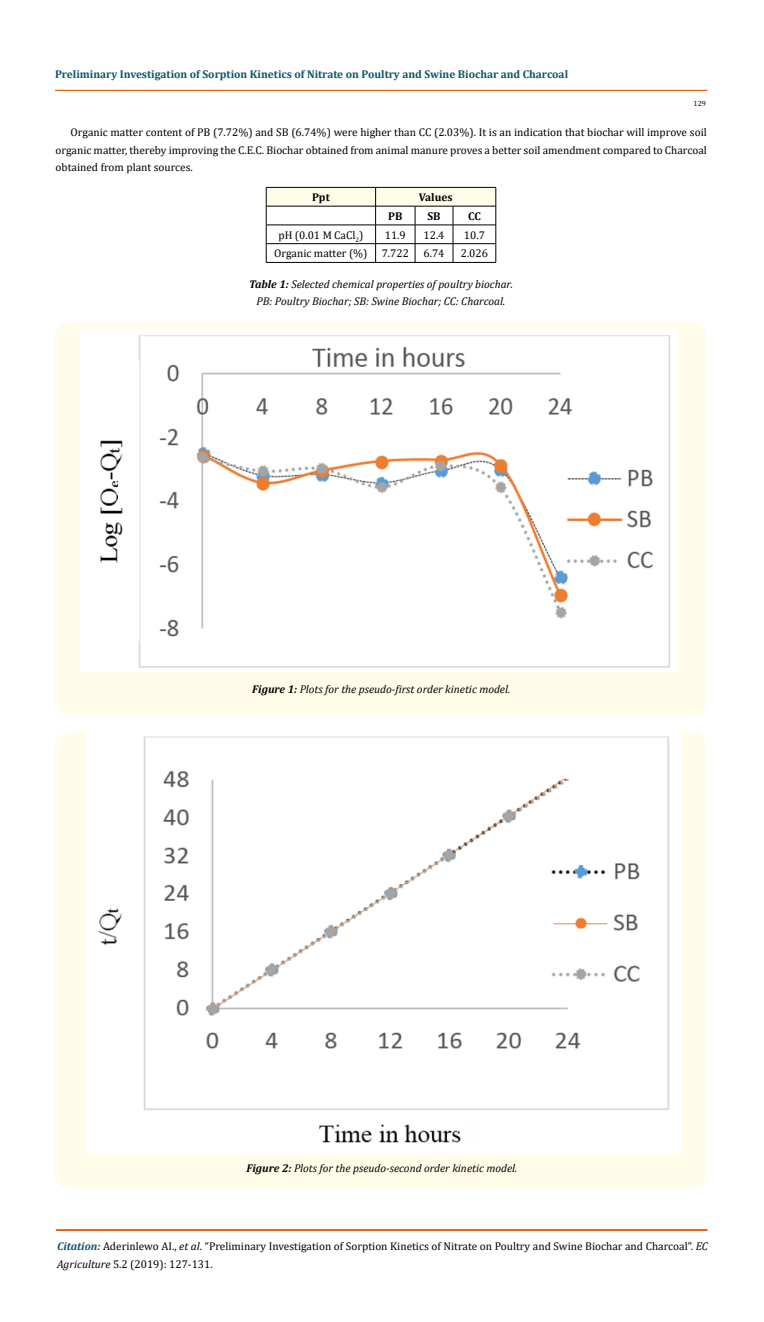
<style>
.page{position:relative;width:764px;height:1322px;background:#fff}
.page>*{position:absolute;margin:0;border:0;box-sizing:border-box;transform-origin:0 0}
.t1{font:11.25px/17.5px "Cambria";color:#000}
.t2{font:italic 11.25px/17.5px "Cambria";color:#000;text-align:center}
.t3{font:700 11.25px "Cambria";color:#0e546a}
.t4{font:700 11.25px "Cambria";color:#000}
.t5{font:7.5px "Cambria";color:#000}
.s1{font-weight:700}
.s2{font-weight:700;font-style:italic;color:#0e546a}
.s3{font-style:italic}
</style>
<div class="page">
<hr style="left:56px;top:90px;width:651px;height:1px;background:#e05d1a">
<div style="left:56px;top:1229px;width:651px;height:1px;border:1px solid #e05d1a"></div>
<svg style="left:266px;top:187px;width:230px;height:75px"></svg>
<hr style="left:266px;top:262px;width:109px;height:1px;background:#000">
<hr style="left:375px;top:262px;width:40px;height:1px;background:#000">
<hr style="left:415px;top:262px;width:38px;height:1px;background:#000">
<hr style="left:453px;top:262px;width:43px;height:1px;background:#000">
<div style="left:55px;top:322px;width:651px;height:393px;background:#fffde9;border-radius:15px"></div>
<img style="left:81px;top:330px;width:596px;height:342px">
<div style="left:55px;top:732px;width:651px;height:456px;background:#fffde9;border-radius:15px"></div>
<div style="left:85px;top:732px;width:595px;height:420px;background:#fff"></div>
<div style="left:119px;top:476px;width:10px;height:32px;background:#fff"></div>
<p class="t3" style="left:55px;top:66px;width:514px">Preliminary Investigation of Sorption Kinetics of Nitrate on Poultry and Swine Biochar and Charcoal</p>
<p class="t5" style="left:693px;top:99px;width:14px">129</p>
<p class="t1" style="left:56px;top:124px;width:653px;text-align:justify;text-indent:15px">Organic matter content of PB (7.72%) and SB (6.74%) were higher than CC (2.03%). It is an indication that biochar will improve soil organic matter, thereby improving the C.E.C. Biochar obtained from animal manure proves a better soil amendment compared to Charcoal obtained from plant sources.</p>
<p class="t4" style="left:312px;top:189px;width:19px">Ppt</p>
<p class="t4" style="left:419px;top:189px;width:35px">Values</p>
<p class="t4" style="left:388px;top:208px;width:16px">PB</p>
<p class="t4" style="left:427px;top:208px;width:15px">SB</p>
<p class="t4" style="left:468px;top:208px;width:14px">CC</p>
<p class="t1" style="left:278px;top:226px;width:86px">pH (0.01 M CaCl<sub>2</sub>)</p>
<p class="t1" style="left:385px;top:226px;width:23px">11.9</p>
<p class="t1" style="left:423px;top:226px;width:23px">12.4</p>
<p class="t1" style="left:464px;top:226px;width:23px">10.7</p>
<p class="t1" style="left:274px;top:245px;width:95px">Organic matter (%)</p>
<p class="t1" style="left:382px;top:245px;width:29px">7.722</p>
<p class="t1" style="left:423px;top:245px;width:23px">6.74</p>
<p class="t1" style="left:461px;top:245px;width:29px">2.026</p>
<p class="t2" style="left:249px;top:274px;width:265px"><span class="s1">Table 1:</span> Selected chemical properties of poultry biochar.<br>PB: Poultry Biochar; SB: Swine Biochar; CC: Charcoal.</p>
<p class="t2" style="left:252px;top:680px;width:259px"><span class="s1">Figure 1:</span> Plots for the pseudo-first order kinetic model.</p>
<p class="t2" style="left:246px;top:1159px;width:272px"><span class="s1">Figure 2:</span> Plots for the pseudo-second order kinetic model.</p>
<p class="t1" style="left:57px;top:1237px;width:652px"><span class="s2">Citation:</span> Aderinlewo AI., <span class="s3">et al</span>. “Preliminary Investigation of Sorption Kinetics of Nitrate on Poultry and Swine Biochar and Charcoal”. <span class="s3">EC<br>Agriculture</span> 5.2 (2019): 127-131.</p>
</div>
